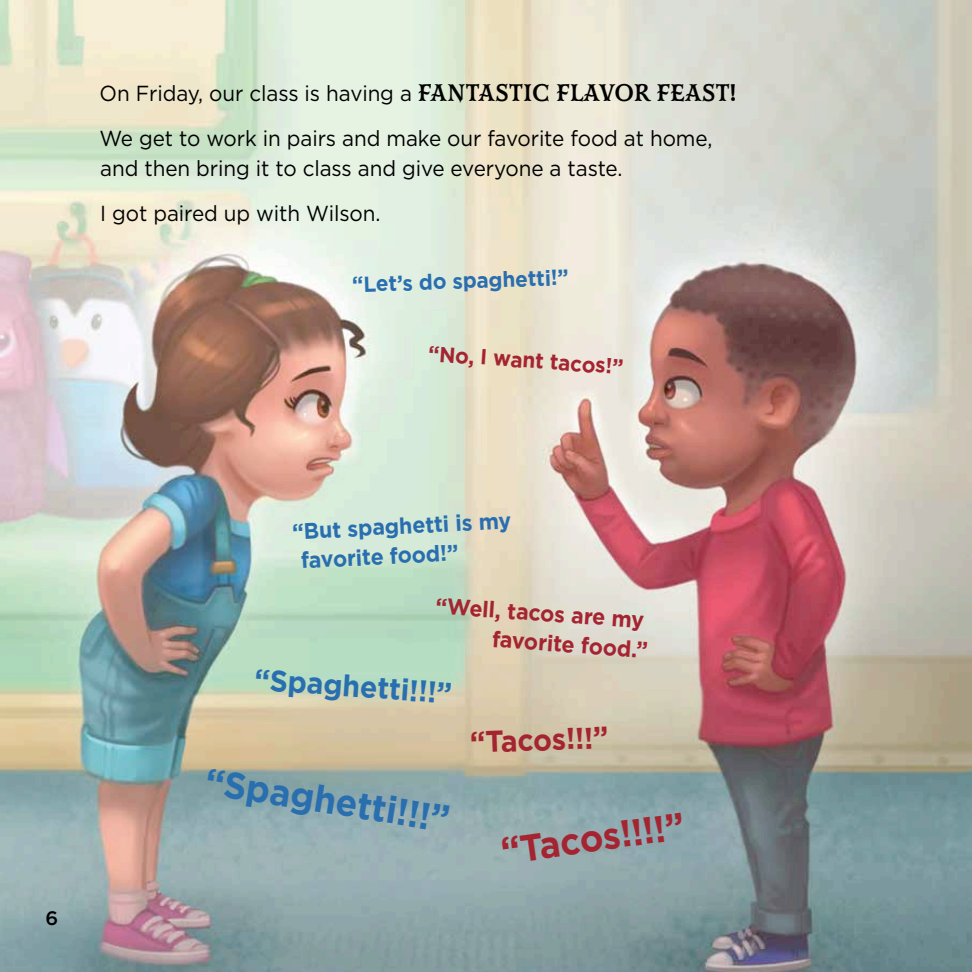
<style>
.page{position:relative;width:972px;height:972px;background:#fff}
.page>*{position:absolute;margin:0;border:0;box-sizing:border-box;transform-origin:0 0}
.t1{font:700 37.5px "Gotham";color:#296faf;scale:.95 1}
.t2{font:700 37.5px "Gotham";color:#a42531;scale:.95 1}
.t3{font:700 30px "Gotham";color:#296faf;scale:.95 1}
.t4{font:700 30px "Gotham";color:#a42531;scale:.95 1}
.t5{font:700 22.5px/29.2px "Gotham";color:#296faf;scale:.95 1}
.t6{font:700 22.5px/29.2px "Gotham";color:#a42531;text-align:right;scale:.95 1}
.t7{font:21.75px/45.5px "Gotham";letter-spacing:-.005em;color:#000;scale:.95 1}
.t8{font:700 21.75px "Gotham";color:#296faf;scale:.95 1}
.t9{font:700 21.75px "Gotham";color:#a42531;scale:.95 1}
.t10{font:500 19.5px "Gotham";color:#000}
.s1{font-family:"Mr Darcy";font-weight:700;font-size:24px}
</style>
<div class="page">
<img style="left:0;top:0;width:972px;height:972px">
<p class="t7" style="left:99px;top:70px;width:672px">On Friday, our class is having a <span class="s1">FANTASTIC FLAVOR FEAST!<br></span>We get to work in pairs and make our favorite food at home,</p>
<p class="t7" style="left:100px;top:145px;width:551px">and then bring it to class and give everyone a taste.<br>I got paired up with Wilson.</p>
<p class="t8" style="left:352px;top:272px;width:229px;rotate:-2deg">“Let’s do spaghetti!”</p>
<p class="t9" style="left:429px;top:341px;width:207px;rotate:4deg">“No, I want tacos!”</p>
<p class="t10" style="left:46px;top:907px;width:14px">6</p>
<p class="t5" style="left:299px;top:516px;width:225px;text-indent:-7px;rotate:-3deg">“But spaghetti is my favorite food!”</p>
<p class="t6" style="left:437px;top:590px;width:228px;rotate:4deg">“Well, tacos are my favorite food.”</p>
<h2 class="t3" style="left:256px;top:662px;width:210px;rotate:4deg">“Spaghetti!!!”</h2>
<h1 class="t1" style="left:209px;top:759px;width:262px;rotate:9deg">“Spaghetti!!!”</h1>
<h2 class="t4" style="left:469px;top:725px;width:147px;rotate:-2deg">“Tacos!!!”</h2>
<h1 class="t2" style="left:498px;top:830px;width:196px;rotate:-8deg">“Tacos!!!!”</h1>
</div>
